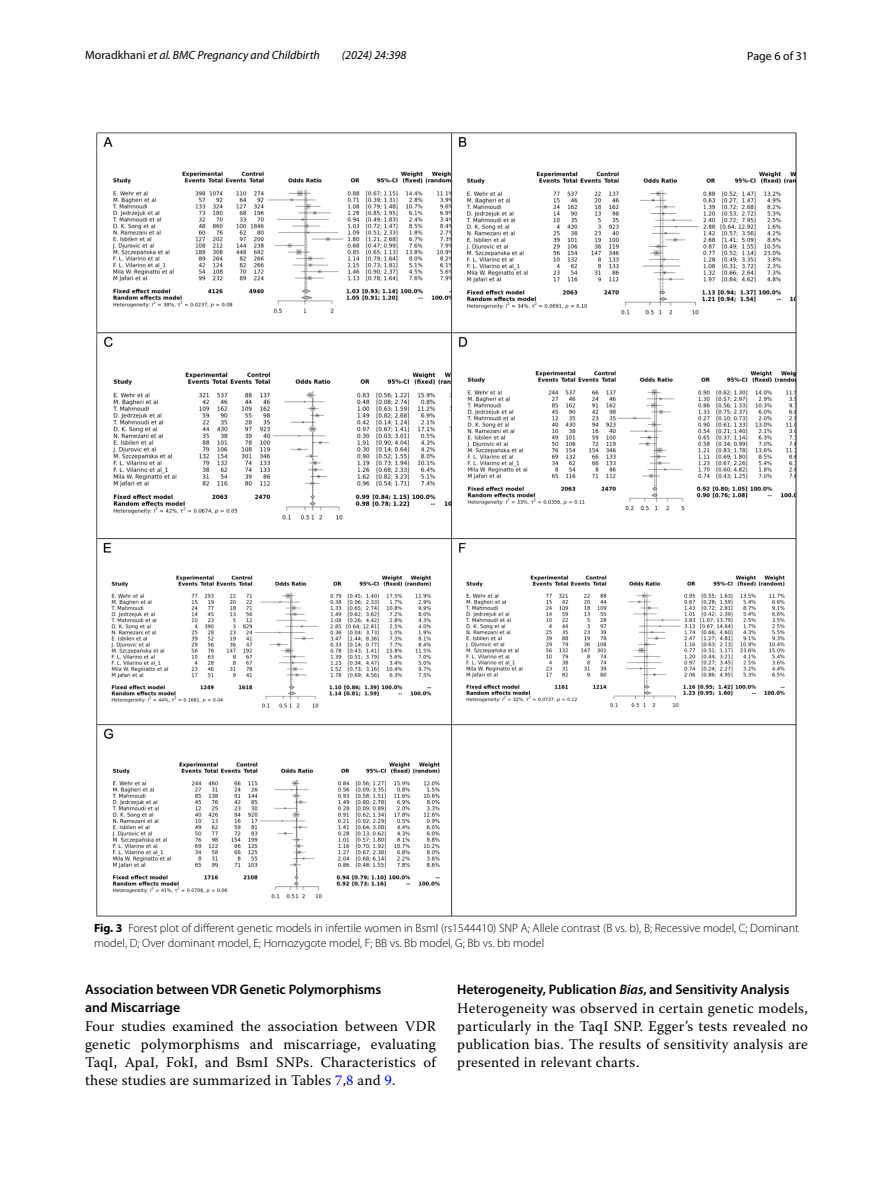
<style>
.page{position:relative;width:893px;height:1187px;background:#fff}
.page>*{position:absolute;margin:0;border:0;box-sizing:border-box;transform-origin:0 0}
.t1{font:14.7px/18px "Warnock Pro";letter-spacing:.02em;color:#000;text-align:justify}
.t2{font:600 13.8px/18px "Myriad Pro";color:#000}
.t3{font:300 12px/15px "Myriad Pro";color:#000}
.t4{font:italic 12px "Myriad Pro";color:#000}
.t5{font:12px "Myriad Pro";color:#000}
.s1{font-style:normal}
.s2{font-weight:700}
.s3{color:#00f}
.s4{font-style:italic}
</style>
<div class="page">
<img style="left:96px;top:133px;width:701px;height:783px">
<p class="t4" style="left:85px;top:48px;width:236px"><span class="s1">Moradkhani</span> et al. BMC Pregnancy and Childbirth</p>
<p class="t4" style="left:342px;top:48px;width:66px">(2024) 24:398</p>
<p class="t5" style="left:747px;top:48px;width:62px">Page 6 of 31</p>
<p class="t3" style="left:94px;top:920px;width:706px"><span class="s2">Fig. 3</span> Forest plot of different genetic models in infertile women in BsmI (rs1544410) SNP A; Allele contrast (B vs. b), B; Recessive model, C; Dominant model, D; Over dominant model, E; Homozygote model, F; BB vs. Bb model, G; Bb vs. bb model</p>
<p class="t2" style="left:85px;top:980px;width:298px">Association between VDR Genetic Polymorphisms and Miscarriage</p>
<p class="t1" style="left:85px;top:1016px;width:352px">Four studies examined the association between VDR genetic polymorphisms and miscarriage, evaluating TaqI, ApaI, FokI, and BsmI SNPs. Characteristics of these studies are summarized in Tables <span class="s3">7</span>,<span class="s3">8</span> and <span class="s3">9</span>.</p>
<p class="t2" style="left:457px;top:980px;width:334px">Heterogeneity, Publication <span class="s4">Bias</span>, and Sensitivity Analysis</p>
<p class="t1" style="left:457px;top:998px;width:352px">Heterogeneity was observed in certain genetic models, particularly in the TaqI SNP. Egger’s tests revealed no publication bias. The results of sensitivity analysis are presented in relevant charts.</p>
</div>
